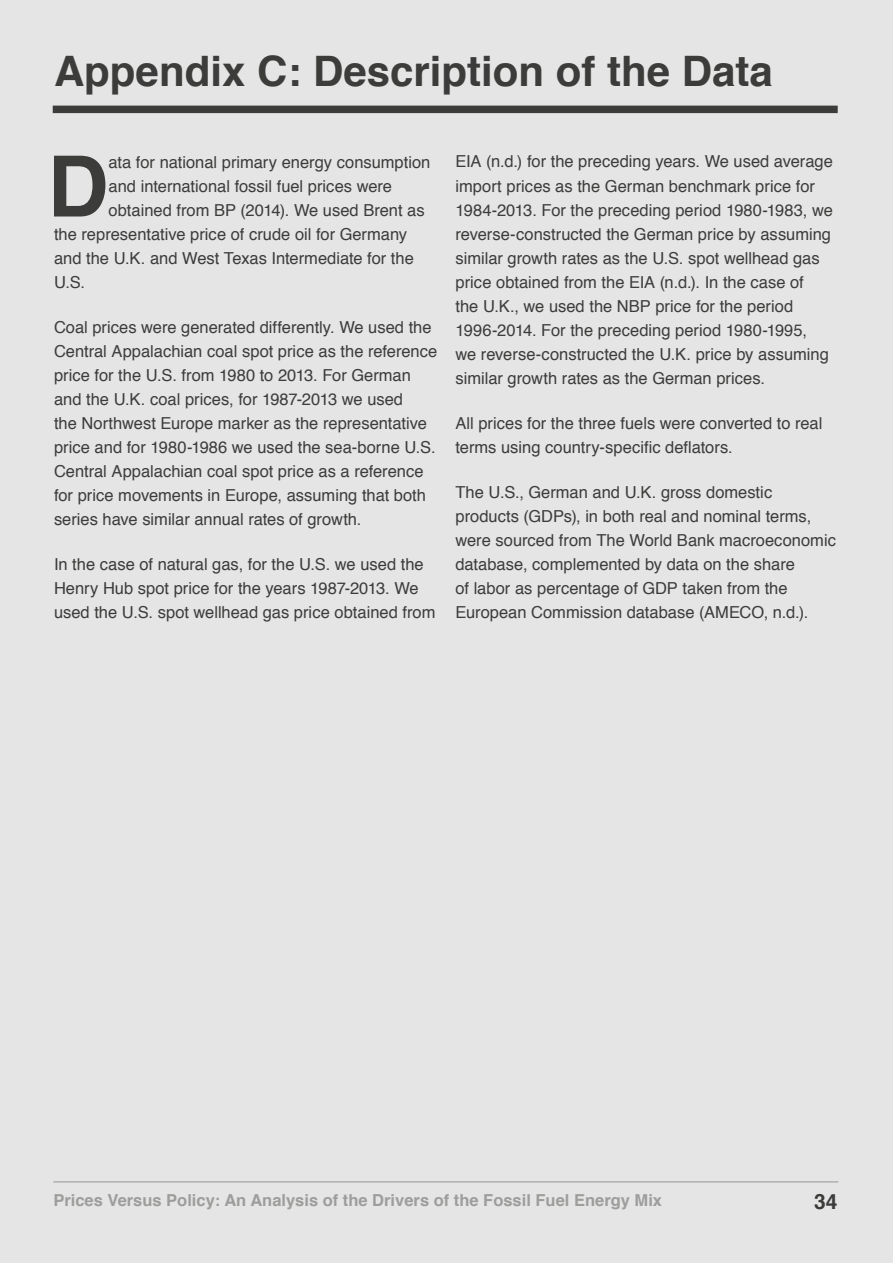
<style>
.page{position:relative;width:893px;height:1263px;background:#e5e5e5}
.page>*{position:absolute;margin:0;border:0;box-sizing:border-box;transform-origin:0 0}
.t1{font:700 84.45px "Helvetica";color:#3c3c3b}
.t2{font:700 42px "Helvetica";color:#3c3c3b}
.t3{font:700 21px "Helvetica";color:#3c3c3b}
.t4{font:16.5px/24px "Helvetica";color:#3c3c3b}
.t5{font:700 16.5px "Helvetica";color:#9d9d9c}
</style>
<div class="page">
<div style="left:53px;top:106px;width:785px;height:7px;background:#3c3c3b"></div>
<hr style="left:53px;top:1181px;width:785px;height:1px;background:#9d9d9c">
<h2 class="t2" style="left:54px;top:37px;width:720px">Appendix C: Description of the Data</h2>
<h1 class="t1" style="left:48px;top:119px;width:62px">D</h1>
<p class="t4" style="left:109px;top:150px;width:323px">ata for national primary energy consumption</p>
<p class="t4" style="left:109px;top:174px;width:285px">and international fossil fuel prices were</p>
<p class="t4" style="left:109px;top:198px;width:318px">obtained from BP (2014). We used Brent as</p>
<p class="t4" style="left:54px;top:222px;width:355px">the representative price of crude oil for Germany</p>
<p class="t4" style="left:54px;top:246px;width:361px">and the U.K. and West Texas Intermediate for the</p>
<p class="t4" style="left:54px;top:270px;width:33px">U.S.</p>
<p class="t4" style="left:54px;top:316px;width:385px">Coal prices were generated differently. We used the Central Appalachian coal spot price as the reference price for the U.S. from 1980 to 2013. For German and the U.K. coal prices, for 1987-2013 we used<br>the Northwest Europe marker as the representative price and for 1980-1986 we used the sea-borne U.S.<br>Central Appalachian coal spot price as a reference for price movements in Europe, assuming that both series have similar annual rates of growth.</p>
<p class="t4" style="left:54px;top:553px;width:383px">In the case of natural gas, for the U.S. we used the<br>Henry Hub spot price for the years 1987-2013. We used the U.S. spot wellhead gas price obtained from</p>
<p class="t4" style="left:455px;top:150px;width:379px">EIA (n.d.) for the preceding years. We used average import prices as the German benchmark price for 1984-2013. For the preceding period 1980-1983, we reverse-constructed the German price by assuming similar growth rates as the U.S. spot wellhead gas price obtained from the EIA (n.d.). In the case of<br>the U.K., we used the NBP price for the period 1996-2014. For the preceding period 1980-1995,<br>we reverse-constructed the U.K. price by assuming similar growth rates as the German prices.</p>
<p class="t4" style="left:455px;top:412px;width:368px">All prices for the three fuels were converted to real terms using country-specific deflators.</p>
<p class="t4" style="left:455px;top:481px;width:382px">The U.S., German and U.K. gross domestic products (GDPs), in both real and nominal terms, were sourced from The World Bank macroeconomic database, complemented by data on the share<br>of labor as percentage of GDP taken from the European Commission database (AMECO, n.d.).</p>
<p class="t5" style="left:53px;top:1187px;width:610px">Prices Versus Policy: An Analysis of the Drivers of the Fossil Fuel Energy Mix</p>
<p class="t3" style="left:814px;top:1184px;width:25px">34</p>
</div>
